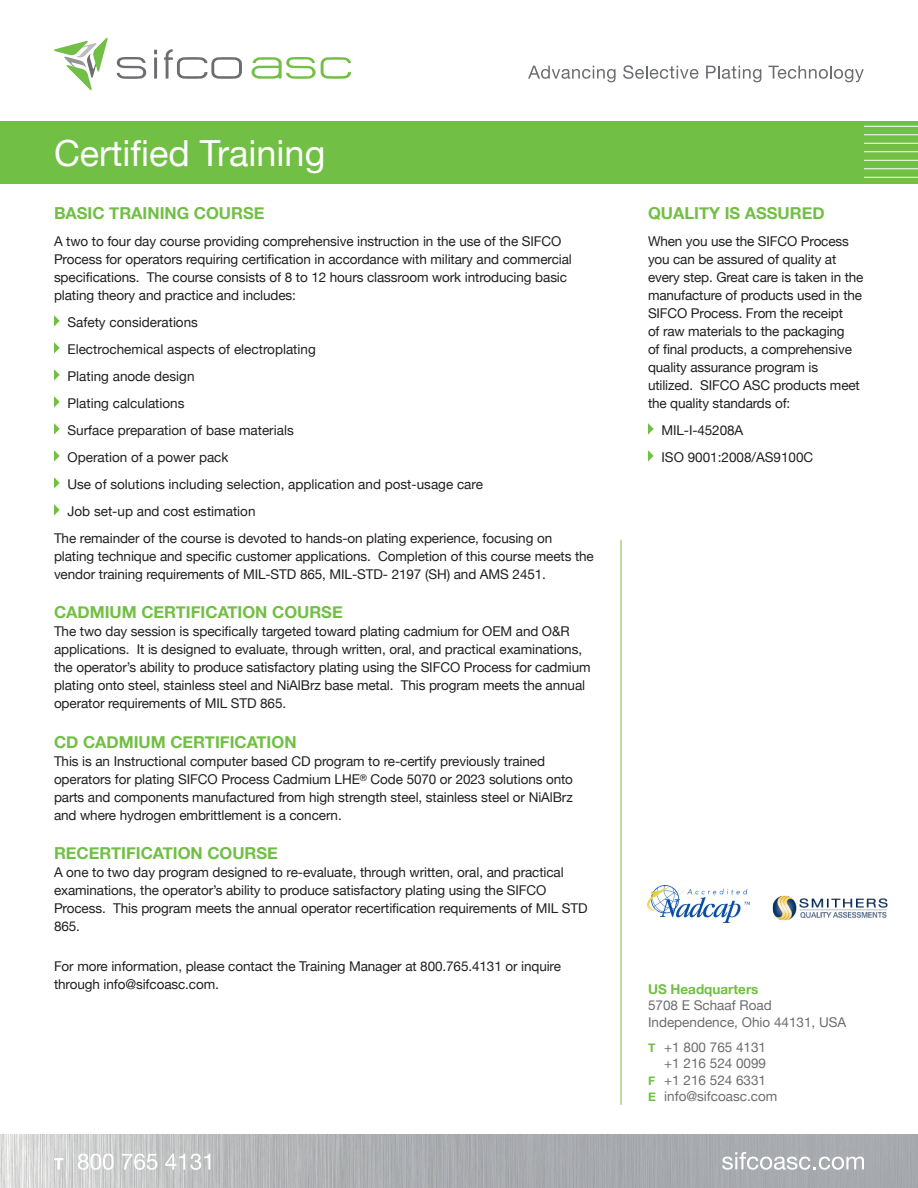
<style>
.page{position:relative;width:918px;height:1188px;background:#fff}
.page>*{position:absolute;margin:0;border:0;box-sizing:border-box;transform-origin:0 0}
.t1{font:36px "Helvetica Neue";color:#fff}
.t2{font:700 16.5px "Helvetica Neue";color:#71bf44}
.t3{font:13.5px/18px "Helvetica Neue";letter-spacing:-.005em;color:#231f20}
.t4{font:13.5px/16.5px "Helvetica Neue";color:#6c6d70}
.s1{font-weight:700;color:#71bf44}
.s2{font-weight:700;font-size:12px;color:#71bf44}
</style>
<div class="page">
<div style="left:0;top:122px;width:918px;height:62px;background:#71bf44"></div>
<img style="left:0;top:1134px;width:918px;height:54px">
<svg style="left:54px;top:38px;width:54px;height:52px"></svg>
<svg style="left:117px;top:57px;width:29px;height:22px"></svg>
<hr style="left:154px;top:58px;width:3px;height:21px;background:#6c6d70">
<svg style="left:154px;top:50px;width:3px;height:4px"></svg>
<svg style="left:164px;top:49px;width:78px;height:30px"></svg>
<svg style="left:252px;top:57px;width:99px;height:22px"></svg>
<svg style="left:528px;top:66px;width:88px;height:16px"></svg>
<svg style="left:623px;top:65px;width:75px;height:14px"></svg>
<svg style="left:706px;top:66px;width:55px;height:16px"></svg>
<svg style="left:768px;top:66px;width:96px;height:16px"></svg>
<svg style="left:54px;top:315px;width:6px;height:12px"></svg>
<svg style="left:54px;top:342px;width:6px;height:12px"></svg>
<svg style="left:54px;top:369px;width:6px;height:12px"></svg>
<svg style="left:54px;top:396px;width:6px;height:12px"></svg>
<svg style="left:54px;top:423px;width:6px;height:12px"></svg>
<svg style="left:54px;top:450px;width:6px;height:12px"></svg>
<svg style="left:54px;top:477px;width:6px;height:12px"></svg>
<svg style="left:54px;top:504px;width:6px;height:12px"></svg>
<svg style="left:648px;top:423px;width:6px;height:12px"></svg>
<svg style="left:648px;top:450px;width:6px;height:12px"></svg>
<svg style="left:722px;top:1152px;width:142px;height:18px"></svg>
<svg style="left:54px;top:1158px;width:9px;height:12px"></svg>
<svg style="left:78px;top:1154px;width:36px;height:16px"></svg>
<svg style="left:122px;top:1154px;width:35px;height:16px"></svg>
<svg style="left:165px;top:1154px;width:45px;height:16px"></svg>
<hr style="left:864px;top:126px;width:54px;height:1px;background:#fff">
<hr style="left:864px;top:134px;width:54px;height:1px;background:#fff">
<hr style="left:864px;top:143px;width:54px;height:1px;background:#fff">
<hr style="left:864px;top:151px;width:54px;height:1px;background:#fff">
<hr style="left:864px;top:160px;width:54px;height:1px;background:#fff">
<hr style="left:864px;top:168px;width:54px;height:1px;background:#fff">
<hr style="left:864px;top:177px;width:54px;height:1px;background:#fff">
<hr style="left:621px;top:540px;width:1px;height:565px;background:#71bf44">
<img style="left:648px;top:885px;width:101px;height:37px">
<img style="left:772px;top:895px;width:116px;height:26px">
<p class="t1" style="left:54px;top:132px;width:273px">Certified Training</p>
<p class="t2" style="left:54px;top:202px;width:212px">BASIC TRAINING COURSE</p>
<p class="t3" style="left:54px;top:232px;width:519px">A two to four day course providing comprehensive instruction in the use of the SIFCO Process for operators requiring certification in accordance with military and commercial specifications. The course consists of 8 to 12 hours classroom work introducing basic plating theory and practice and includes:</p>
<p class="t3" style="left:68px;top:313px;width:132px">Safety considerations</p>
<p class="t3" style="left:68px;top:340px;width:250px">Electrochemical aspects of electroplating</p>
<p class="t3" style="left:68px;top:367px;width:129px">Plating anode design</p>
<p class="t3" style="left:68px;top:394px;width:119px">Plating calculations</p>
<p class="t3" style="left:68px;top:421px;width:228px">Surface preparation of base materials</p>
<p class="t3" style="left:68px;top:448px;width:163px">Operation of a power pack</p>
<p class="t3" style="left:68px;top:475px;width:417px">Use of solutions including selection, application and post-usage care</p>
<p class="t3" style="left:68px;top:502px;width:190px">Job set-up and cost estimation</p>
<p class="t3" style="left:54px;top:529px;width:541px">The remainder of the course is devoted to hands-on plating experience, focusing on plating technique and specific customer applications. Completion of this course meets the vendor training requirements of MIL-STD 865, MIL-STD- 2197 (SH) and AMS 2451.</p>
<p class="t2" style="left:54px;top:602px;width:290px">CADMIUM CERTIFICATION COURSE</p>
<p class="t3" style="left:54px;top:622px;width:538px">The two day session is specifically targeted toward plating cadmium for OEM and O&amp;R applications. It is designed to evaluate, through written, oral, and practical examinations, the operator’s ability to produce satisfactory plating using the SIFCO Process for cadmium plating onto steel, stainless steel and NiAlBrz base metal. This program meets the annual operator requirements of MIL STD 865.</p>
<p class="t2" style="left:54px;top:732px;width:244px">CD CADMIUM CERTIFICATION</p>
<p class="t3" style="left:54px;top:752px;width:521px">This is an Instructional computer based CD program to re-certify previously trained operators for plating SIFCO Process Cadmium LHE<sup>®</sup> Code 5070 or 2023 solutions onto parts and components manufactured from high strength steel, stainless steel or NiAlBrz and where hydrogen embrittlement is a concern.</p>
<p class="t2" style="left:54px;top:843px;width:225px">RECERTIFICATION COURSE</p>
<p class="t3" style="left:54px;top:863px;width:535px">A one to two day program designed to re-evaluate, through written, oral, and practical examinations, the operator’s ability to produce satisfactory plating using the SIFCO Process. This program meets the annual operator recertification requirements of MIL STD 865.</p>
<p class="t3" style="left:54px;top:957px;width:509px">For more information, please contact the Training Manager at 800.765.4131 or inquire through info@sifcoasc.com.</p>
<p class="t2" style="left:648px;top:202px;width:178px">QUALITY IS ASSURED</p>
<p class="t3" style="left:648px;top:232px;width:217px">When you use the SIFCO Process you can be assured of quality at every step. Great care is taken in the manufacture of products used in the<br>SIFCO Process. From the receipt<br>of raw materials to the packaging<br>of final products, a comprehensive quality assurance program is utilized. SIFCO ASC products meet the quality standards of:</p>
<p class="t3" style="left:662px;top:421px;width:83px">MIL-I-45208A</p>
<p class="t3" style="left:662px;top:448px;width:153px">ISO 9001:2008/AS9100C</p>
<p class="t4" style="left:648px;top:981px;width:200px"><span class="s1">US Headquarters<br></span>5708 E Schaaf Road<br>Independence, Ohio 44131, USA</p>
<p class="t4" style="left:648px;top:1038px;width:120px"><span class="s2">T</span> +1 800 765 4131</p>
<p class="t4" style="left:664px;top:1055px;width:103px">+1 216 524 0099</p>
<p class="t4" style="left:648px;top:1071px;width:120px"><span class="s2">F</span> +1 216 524 6331</p>
<p class="t4" style="left:648px;top:1088px;width:131px"><span class="s2">E</span> info@sifcoasc.com</p>
</div>
